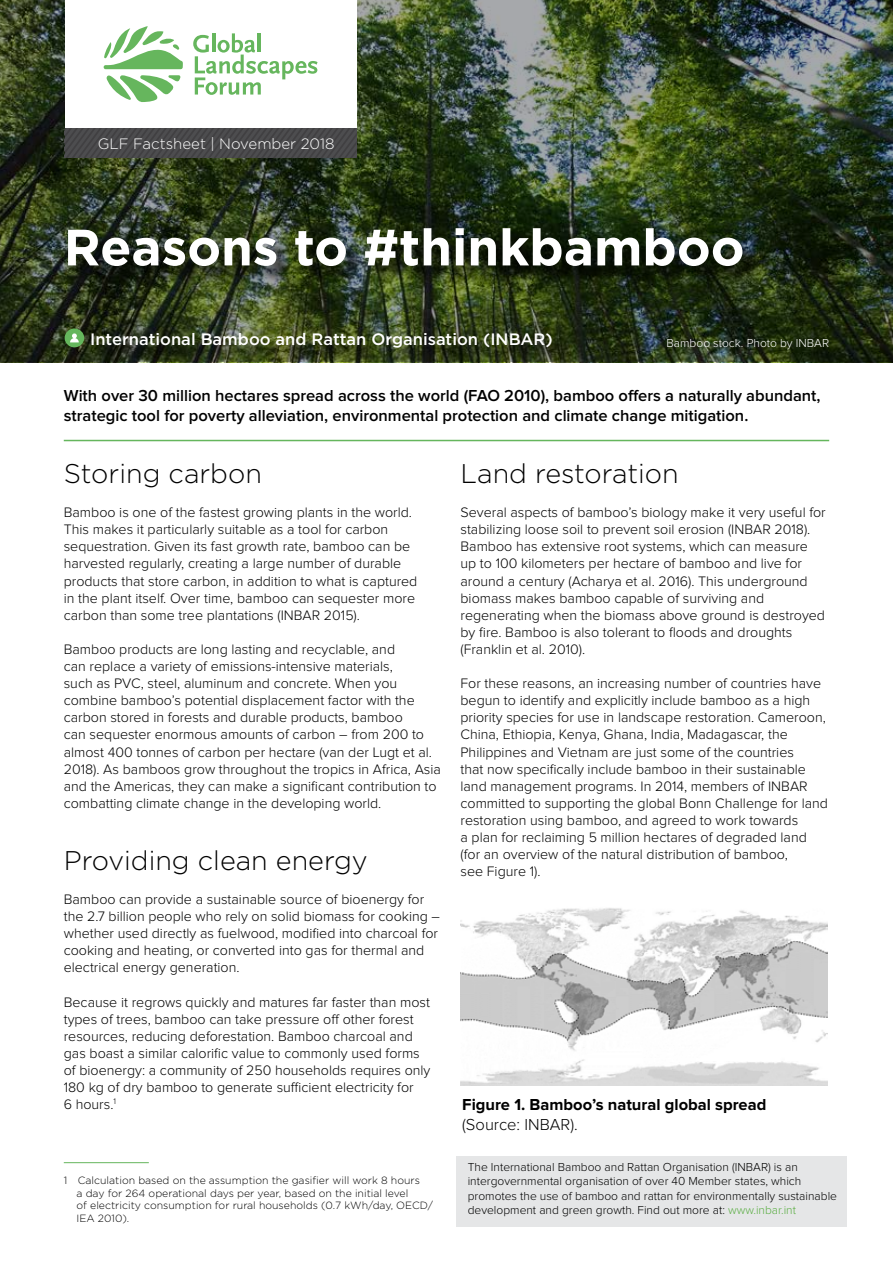
<style>
.page{position:relative;width:893px;height:1263px;background:#fff}
.page>*{position:absolute;margin:0;border:0;box-sizing:border-box;transform-origin:0 0}
.t1{font:700 51px "Gotham";color:#fff}
.t2{font:300 27px "Gotham";color:#000}
.t3{font:600 16.5px/19.8px "Proxima Nova";color:#000}
.t4{font:500 16.5px "Gotham";color:#fff}
.t5{font:700 16.5px "Proxima Nova";color:#000}
.t6{font:300 16.5px "Proxima Nova";color:#000}
.t7{font:300 15px "Gotham";color:#fff}
.t8{font:300 14.25px/17.1px "Proxima Nova";color:#000}
.t9{font:300 12px/14.4px "Proxima Nova";color:#000}
.t10{font:300 12px "Proxima Nova";color:#fff}
.t11{font:300 10.5px/12.6px "Gotham";color:#000}
.s1{color:#59ad41}
</style>
<div class="page">
<div style="left:457px;top:1157px;width:390px;height:70px;background:#e5e6e7"></div>
<img style="left:0;top:0;width:893px;height:362px">
<div style="left:71px;top:230px;width:690px;height:54px;background:#000;opacity:.75"></div>
<hr style="left:64px;top:440px;width:765px;height:1px;background:#65b65d">
<div style="left:65px;top:0;width:291px;height:128px;background:#fff"></div>
<svg style="left:106px;top:75px;width:75px;height:27px"></svg>
<svg style="left:104px;top:26px;width:79px;height:43px"></svg>
<svg style="left:193px;top:33px;width:125px;height:62px"></svg>
<svg style="left:65px;top:128px;width:292px;height:30px;background:#484749"></svg>
<div style="left:94px;top:335px;width:476px;height:30px;background:#000;opacity:.75"></div>
<div style="left:65px;top:328px;width:19px;height:19px;background:#65b65d;border-radius:50%"></div>
<svg style="left:70px;top:333px;width:9px;height:9px"></svg>
<hr style="left:64px;top:1162px;width:85px;height:1px;background:#65b65d">
<img style="left:461px;top:908px;width:367px;height:177px">
<p class="t7" style="left:98px;top:134px;width:238px">GLF Factsheet | November 2018</p>
<h1 class="t1" style="left:64px;top:218px;width:682px">Reasons to #thinkbamboo</h1>
<p class="t4" style="left:90px;top:328px;width:464px">International Bamboo and Rattan Organisation (INBAR)</p>
<p class="t10" style="left:666px;top:338px;width:164px">Bamboo stock. Photo by INBAR</p>
<p class="t3" style="left:64px;top:387px;width:758px">With over 30 million hectares spread across the world (FAO 2010), bamboo offers a naturally abundant, strategic tool for poverty alleviation, environmental protection and climate change mitigation.</p>
<h2 class="t2" style="left:64px;top:456px;width:200px">Storing carbon</h2>
<p class="t8" style="left:64px;top:504px;width:355px">Bamboo is one of the fastest growing plants in the world.<br>This makes it particularly suitable as a tool for carbon sequestration. Given its fast growth rate, bamboo can be harvested regularly, creating a large number of durable products that store carbon, in addition to what is captured in the plant itself. Over time, bamboo can sequester more carbon than some tree plantations (INBAR 2015).</p>
<p class="t8" style="left:64px;top:641px;width:379px">Bamboo products are long lasting and recyclable, and<br>can replace a variety of emissions-intensive materials,<br>such as PVC, steel, aluminum and concrete. When you combine bamboo’s potential displacement factor with the carbon stored in forests and durable products, bamboo<br>can sequester enormous amounts of carbon – from 200 to almost 400 tonnes of carbon per hectare (van der Lugt et al.<br>2018). As bamboos grow throughout the tropics in Africa, Asia and the Americas, they can make a significant contribution to combatting climate change in the developing world.</p>
<h2 class="t2" style="left:64px;top:843px;width:306px">Providing clean energy</h2>
<p class="t8" style="left:64px;top:891px;width:378px">Bamboo can provide a sustainable source of bioenergy for the 2.7 billion people who rely on solid biomass for cooking – whether used directly as fuelwood, modified into charcoal for cooking and heating, or converted into gas for thermal and electrical energy generation.</p>
<p class="t8" style="left:64px;top:994px;width:368px">Because it regrows quickly and matures far faster than most types of trees, bamboo can take pressure off other forest resources, reducing deforestation. Bamboo charcoal and gas boast a similar calorific value to commonly used forms of bioenergy: a community of 250 households requires only 180 kg of dry bamboo to generate sufficient electricity for<br>6 hours.<sup>1</sup></p>
<p class="t11" style="left:77px;top:1173px;width:358px;text-indent:-13px">1 Calculation based on the assumption the gasifier will work 8 hours<br>a day for 264 operational days per year, based on the initial level<br>of electricity consumption for rural households (0.7 kWh/day, OECD/ IEA 2010).</p>
<h2 class="t2" style="left:460px;top:456px;width:220px">Land restoration</h2>
<p class="t8" style="left:460px;top:504px;width:367px">Several aspects of bamboo’s biology make it very useful for stabilizing loose soil to prevent soil erosion (INBAR 2018).<br>Bamboo has extensive root systems, which can measure up to 100 kilometers per hectare of bamboo and live for around a century (Acharya et al. 2016). This underground biomass makes bamboo capable of surviving and regenerating when the biomass above ground is destroyed by fire. Bamboo is also tolerant to floods and droughts (Franklin et al. 2010).</p>
<p class="t8" style="left:460px;top:675px;width:369px">For these reasons, an increasing number of countries have begun to identify and explicitly include bamboo as a high priority species for use in landscape restoration. Cameroon, China, Ethiopia, Kenya, Ghana, India, Madagascar, the Philippines and Vietnam are just some of the countries<br>that now specifically include bamboo in their sustainable land management programs. In 2014, members of INBAR committed to supporting the global Bonn Challenge for land restoration using bamboo, and agreed to work towards<br>a plan for reclaiming 5 million hectares of degraded land (for an overview of the natural distribution of bamboo,<br>see Figure 1).</p>
<p class="t5" style="left:462px;top:1097px;width:306px">Figure 1. Bamboo’s natural global spread</p>
<p class="t6" style="left:462px;top:1117px;width:117px">(Source: INBAR).</p>
<p class="t9" style="left:468px;top:1160px;width:371px">The International Bamboo and Rattan Organisation (INBAR) is an intergovernmental organisation of over 40 Member states, which promotes the use of bamboo and rattan for environmentally sustainable development and green growth. Find out more at: <span class="s1">www.inbar.int</span></p>
</div>
